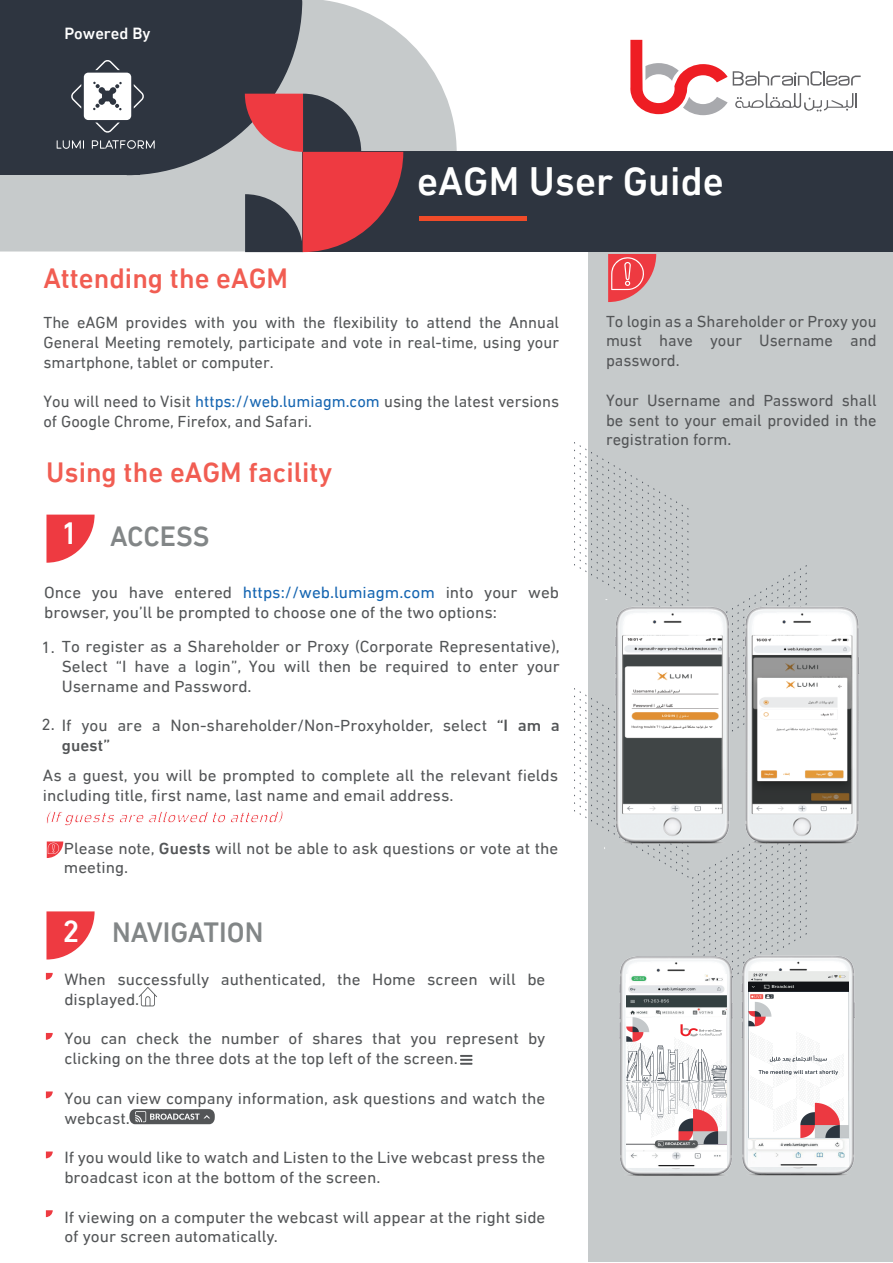
<style>
.page{position:relative;width:893px;height:1263px;background:#fff}
.page>*{position:absolute;margin:0;border:0;box-sizing:border-box;transform-origin:0 0}
.t1{font:500 40.5px "DIN Next LTW23";color:#fff}
.t2{font:500 28.5px "DIN Next LTW23";color:#f15d52}
.t3{font:500 28.5px "DIN Next LTW23";color:#828687}
.t4{font:16.5px/19.8px "DIN Next LTW23";color:#535557;scale:1.04 1}
.t5{font:16.5px/19.8px "DIN Next LTW23";color:#535557;text-align:justify}
.t6{font:500 16.5px "DIN Next LTW23";color:#fff}
.s1{color:#1565b1}
.s2{font-size:31.5px;color:#fff}
.s3{font-weight:500}
</style>
<div class="page">
<div style="left:588px;top:157px;width:305px;height:1105px;background:#c6cacb"></div>
<div style="left:0;top:175px;width:57px;height:76px;background:#c6cacb"></div>
<div style="left:0;top:0;width:139px;height:175px;background:#2e3540"></div>
<svg style="left:630px;top:40px;width:231px;height:75px"></svg>
<div style="left:303px;top:152px;width:590px;height:100px;background:#2e3540"></div>
<svg style="left:57px;top:0;width:400px;height:252px"></svg>
<div style="left:419px;top:216px;width:108px;height:5px;background:#f04b29"></div>
<svg style="left:46px;top:911px;width:49px;height:48px"></svg>
<svg style="left:46px;top:515px;width:49px;height:48px"></svg>
<svg style="left:139px;top:987px;width:18px;height:19px"></svg>
<svg style="left:460px;top:1055px;width:13px;height:10px"></svg>
<svg style="left:129px;top:1109px;width:86px;height:15px"></svg>
<svg style="left:608px;top:254px;width:48px;height:48px"></svg>
<svg style="left:46px;top:973px;width:7px;height:7px"></svg>
<svg style="left:46px;top:1033px;width:7px;height:7px"></svg>
<svg style="left:46px;top:1091px;width:7px;height:7px"></svg>
<svg style="left:46px;top:1151px;width:7px;height:7px"></svg>
<svg style="left:46px;top:1210px;width:7px;height:7px"></svg>
<svg style="left:574px;top:442px;width:233px;height:508px"></svg>
<img style="left:604px;top:599px;width:255px;height:250px">
<svg style="left:46px;top:811px;width:237px;height:47px"></svg>
<img style="left:619px;top:950px;width:236px;height:226px">
<img style="left:626px;top:974px;width:100px;height:193px">
<img style="left:748px;top:972px;width:100px;height:194px">
<p class="t6" style="left:65px;top:24px;width:87px">Powered By</p>
<h1 class="t1" style="left:417px;top:158px;width:308px">eAGM User Guide</h1>
<h2 class="t2" style="left:43px;top:262px;width:246px">Attending the eAGM</h2>
<p class="t5" style="left:43px;top:313px;width:517px">The eAGM provides with you with the flexibility to attend the Annual General Meeting remotely, participate and vote in real-time, using your smartphone, tablet or computer.</p>
<p class="t5" style="left:43px;top:392px;width:517px">You will need to Visit <span class="s1">https://web.lumiagm.com</span> using the latest versions of Google Chrome, Firefox, and Safari.</p>
<h2 class="t2" style="left:46px;top:456px;width:288px">Using the eAGM facility</h2>
<h2 class="t3" style="left:61px;top:520px;width:150px"><span class="s2">1</span> ACCESS</h2>
<p class="t4" style="left:44px;top:582px;width:497px">Once you have entered <span class="s1">https://web.lumiagm.com</span> into your web browser, you’ll be prompted to choose one of the two options:</p>
<p class="t4" style="left:62px;top:637px;width:480px;text-align:justify;text-indent:-20px">1. To register as a Shareholder or Proxy (Corporate Representative), Select “I have a login”, You will then be required to enter your Username and Password.</p>
<p class="t4" style="left:62px;top:716px;width:480px;text-indent:-20px">2. If you are a Non-shareholder/Non-Proxyholder, select <span class="s3">“I am a guest”</span></p>
<p class="t4" style="left:43px;top:765px;width:497px">As a guest, you will be prompted to complete all the relevant fields including title, first name, last name and email address.</p>
<p class="t4" style="left:64px;top:838px;width:477px">Please note, <span class="s3">Guests</span> will not be able to ask questions or vote at the meeting.</p>
<h2 class="t3" style="left:63px;top:915px;width:202px"><span class="s2">2</span> NAVIGATION</h2>
<p class="t4" style="left:64px;top:969px;width:464px">When successfully authenticated, the Home screen will be displayed.</p>
<p class="t4" style="left:64px;top:1029px;width:464px">You can check the number of shares that you represent by clicking on the three dots at the top left of the screen.</p>
<p class="t4" style="left:64px;top:1088px;width:464px">You can view company information, ask questions and watch the webcast.</p>
<p class="t4" style="left:64px;top:1148px;width:464px">If you would like to watch and Listen to the Live webcast press the broadcast icon at the bottom of the screen.</p>
<p class="t4" style="left:64px;top:1207px;width:464px">If viewing on a computer the webcast will appear at the right side of your screen automatically.</p>
<p class="t5" style="left:606px;top:311px;width:272px">To login as a Shareholder or Proxy you must have your Username and password.</p>
<p class="t5" style="left:606px;top:390px;width:272px">Your Username and Password shall be sent to your email provided in the registration form.</p>
</div>
